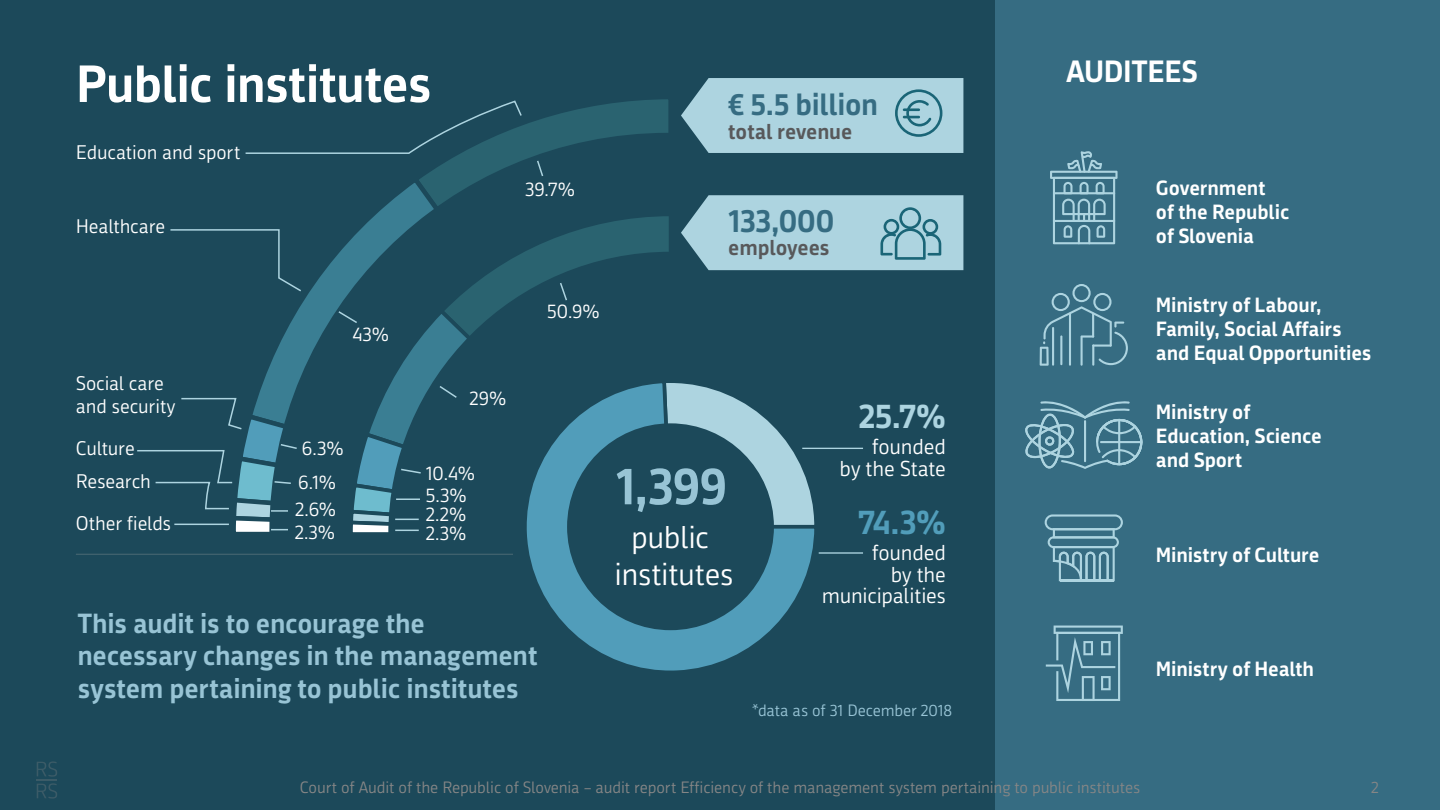
<style>
.page{position:relative;width:1440px;height:810px;background:#fff}
.page>*{position:absolute;margin:0;border:0;box-sizing:border-box;transform-origin:0 0}
.t1{font:700 51.22px "Republika";color:#98c4d5}
.t2{font:700 51px "Republika";letter-spacing:-.02em;color:#fff}
.t3{font:700 33.6px "Republika";color:#add4e0}
.t4{font:700 33.6px "Republika";color:#519dba}
.t5{font:700 31.5px "Republika";letter-spacing:-.005em;color:#366c82}
.t6{font:30.75px/36.9px "Republika";letter-spacing:-.015em;color:#fff;text-align:center}
.t7{font:700 30px "Republika";letter-spacing:-.01em;color:#366c82}
.t8{font:700 30px "Republika";letter-spacing:-.01em;color:#fff}
.t9{font:700 27px/32.4px "Republika";letter-spacing:-.01em;color:#98c4d5}
.t10{font:21.08px/21.8px "Republika";letter-spacing:-.01em;color:#fff;text-align:right}
.t11{font:700 21.08px "Republika";letter-spacing:-.005em;color:#58595b}
.t12{font:700 20.1px/24.1px "Republika";letter-spacing:-.005em;color:#fff}
.t13{font:19.2px/20px "Republika";letter-spacing:-.01em;color:#fff}
.t14{font:15.98px "Republika";letter-spacing:-.01em;color:#868686}
.t15{font:15.98px "Republika";letter-spacing:-.005em;color:#98c4d5}
</style>
<div class="page">
<div style="left:0;top:0;width:996px;height:810px;background:#1c495a"></div>
<div style="left:996px;top:0;width:444px;height:810px;background:#366c82"></div>
<svg style="left:37px;top:761px;width:20px;height:16px"></svg>
<hr style="left:37px;top:779px;width:20px;height:2px;background:#868686">
<svg style="left:37px;top:783px;width:20px;height:16px"></svg>
<svg style="left:523px;top:99px;width:145px;height:34px"></svg>
<svg style="left:269px;top:133px;width:379px;height:421px"></svg>
<svg style="left:436px;top:211px;width:233px;height:41px"></svg>
<svg style="left:362px;top:306px;width:26px;height:72px"></svg>
<svg style="left:388px;top:252px;width:336px;height:302px"></svg>
<svg style="left:522px;top:377px;width:297px;height:294px"></svg>
<div style="left:567px;top:423px;width:207px;height:207px;background:#1c495a;border-radius:50%"></div>
<hr style="left:802px;top:448px;width:61px;height:1px;background:#add4e0">
<hr style="left:819px;top:552px;width:44px;height:2px;background:#add4e0">
<svg style="left:1050px;top:151px;width:68px;height:93px"></svg>
<svg style="left:1025px;top:401px;width:118px;height:68px"></svg>
<svg style="left:1045px;top:514px;width:78px;height:67px"></svg>
<hr style="left:1060px;top:579px;width:54px;height:2px;background:#add4e0">
<svg style="left:1040px;top:284px;width:88px;height:82px"></svg>
<svg style="left:1046px;top:626px;width:77px;height:75px"></svg>
<hr style="left:76px;top:554px;width:437px;height:1px;background:#949a9b">
<svg style="left:559px;top:281px;width:9px;height:21px"></svg>
<svg style="left:536px;top:159px;width:8px;height:19px"></svg>
<svg style="left:337px;top:310px;width:22px;height:15px"></svg>
<svg style="left:137px;top:378px;width:683px;height:168px"></svg>
<svg style="left:170px;top:228px;width:133px;height:65px"></svg>
<svg style="left:245px;top:100px;width:278px;height:55px"></svg>
<svg style="left:681px;top:78px;width:282px;height:75px"></svg>
<svg style="left:681px;top:195px;width:282px;height:75px"></svg>
<h2 class="t2" style="left:76px;top:55px;width:357px">Public institutes</h2>
<p class="t13" style="left:76px;top:142px;width:166px">Education and sport</p>
<p class="t13" style="left:76px;top:217px;width:91px">Healthcare</p>
<p class="t13" style="left:525px;top:180px;width:51px">39.7%</p>
<h3 class="t7" style="left:728px;top:88px;width:151px">€ 5.5 billion</h3>
<p class="t11" style="left:728px;top:119px;width:126px">total revenue</p>
<h3 class="t5" style="left:728px;top:203px;width:107px">133,000</h3>
<p class="t11" style="left:728px;top:235px;width:103px">employees</p>
<p class="t13" style="left:76px;top:372px;width:101px;line-height:23.1px">Social care and security</p>
<p class="t13" style="left:76px;top:432px;width:77px;line-height:32.7px">Culture<br>Research</p>
<p class="t13" style="left:76px;top:514px;width:97px">Other fields</p>
<p class="t13" style="left:353px;top:324px;width:38px">43%</p>
<p class="t13" style="left:302px;top:439px;width:43px">6.3%</p>
<p class="t13" style="left:298px;top:472px;width:39px">6.1%</p>
<p class="t13" style="left:295px;top:499px;width:42px">2.6%</p>
<p class="t13" style="left:295px;top:522px;width:42px">2.3%</p>
<p class="t13" style="left:470px;top:388px;width:38px">29%</p>
<p class="t13" style="left:426px;top:464px;width:51px">10.4%<br>5.3%<br>2.2%<br>2.3%</p>
<p class="t13" style="left:547px;top:302px;width:54px">50.9%</p>
<h3 class="t9" style="left:77px;top:607px;width:462px">This audit is to encourage the necessary changes in the management system pertaining to public institutes</h3>
<h1 class="t1" style="left:616px;top:457px;width:113px">1,399</h1>
<h3 class="t6" style="left:615px;top:519px;width:120px">public institutes</h3>
<h3 class="t3" style="left:859px;top:397px;width:89px">25.7%</h3>
<p class="t10" style="left:840px;top:436px;width:108px">founded<br>by the State</p>
<h3 class="t4" style="left:858px;top:503px;width:89px">74.3%</h3>
<p class="t10" style="left:822px;top:542px;width:126px">founded<br>by the municipalities</p>
<p class="t15" style="left:752px;top:701px;width:202px">*data as of 31 December 2018</p>
<h3 class="t8" style="left:1066px;top:54px;width:133px">AUDITEES</h3>
<p class="t12" style="left:1156px;top:176px;width:135px">Government<br>of the Republic of Slovenia</p>
<p class="t12" style="left:1156px;top:293px;width:217px">Ministry of Labour,<br>Family, Social Affairs and Equal Opportunities</p>
<p class="t12" style="left:1156px;top:400px;width:167px">Ministry of<br>Education, Science and Sport</p>
<p class="t12" style="left:1156px;top:543px;width:165px">Ministry of Culture</p>
<p class="t12" style="left:1156px;top:657px;width:160px">Ministry of Health</p>
<p class="t14" style="left:300px;top:778px;width:842px">Court of Audit of the Republic of Slovenia – audit report Efficiency of the management system pertaining to public institutes</p>
<p class="t14" style="left:1371px;top:778px;width:9px">2</p>
</div>
